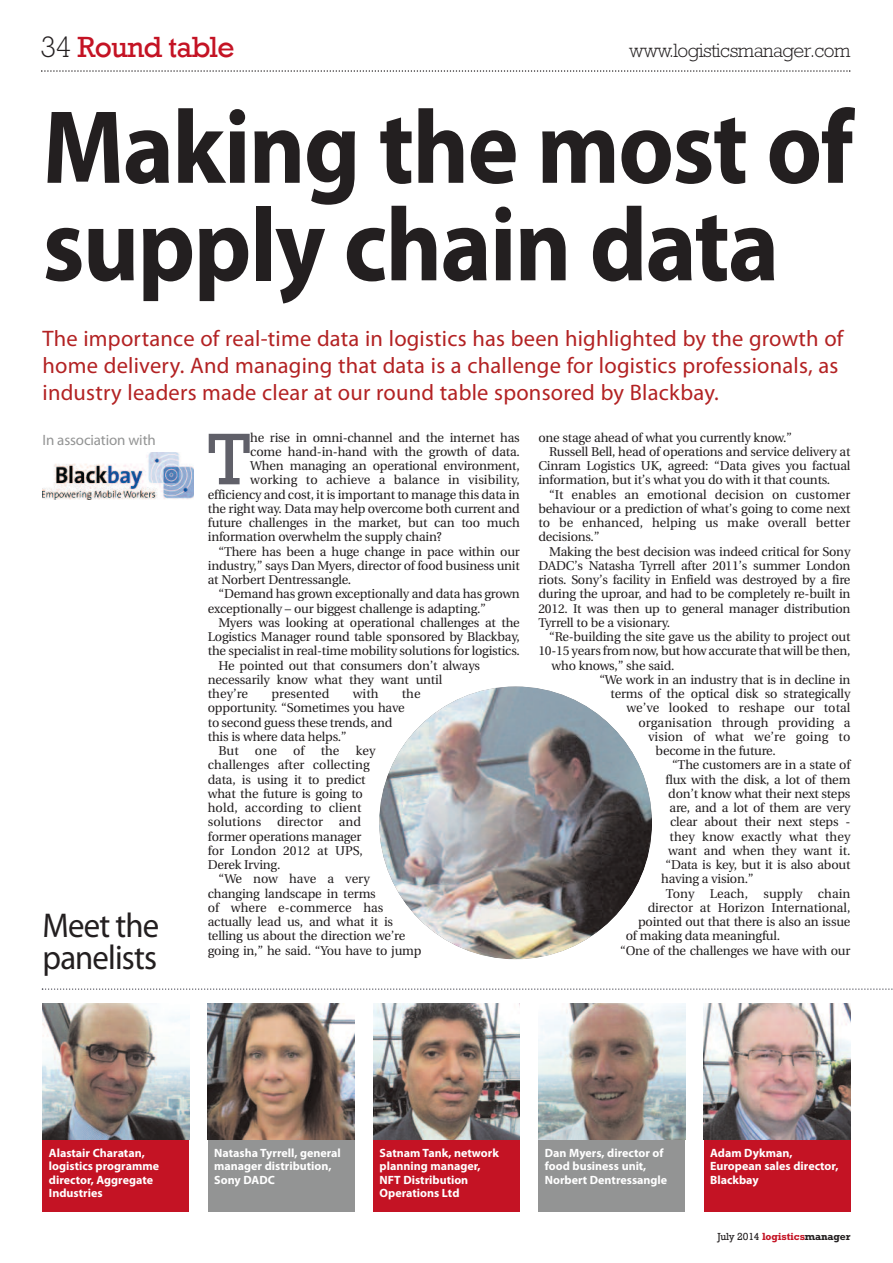
<style>
.page{position:relative;width:893px;height:1263px;background:#fff}
.page>*{position:absolute;margin:0;border:0;box-sizing:border-box;transform-origin:0 0}
.t1{font:700 105px/97.5px "Myriad Pro";letter-spacing:-.015em;color:#231f20;scale:.92 1}
.t2{font:74.4px "Rockwell";color:#606069}
.t3{font:34.5px/31.5px "Myriad Pro";letter-spacing:-.025em;color:#231f20;scale:.95 1}
.t4{font:30px "Rockwell";letter-spacing:-.025em;color:#c41324}
.t5{font:22.5px/27px "Myriad Pro";letter-spacing:.01em;color:#b32223}
.t6{font:300 19.5px "Rockwell";letter-spacing:-.03em;color:#231f20}
.t7{font:15px "Myriad Pro";letter-spacing:-.01em;color:#939494}
.t8{font:12.75px/14.2px "Utopia";letter-spacing:-.015em;color:#231f20}
.t9{font:12.75px "Utopia";letter-spacing:.005em;color:#231f20}
.t10{font:700 12px/13.5px "Myriad Pro";color:#fff}
.t11{font:700 10.5px "Rockwell";letter-spacing:-.01em;color:#c41324}
.s1{font-weight:300;color:#231f20}
.s2{font-weight:400;color:#231f20}
.s3{color:#231f20}
</style>
<div class="page">
<svg style="left:41px;top:70px;width:809px;height:2px"></svg>
<img style="left:538px;top:1003px;width:147px;height:137px">
<div style="left:538px;top:1140px;width:147px;height:71px;background:#939494"></div>
<img style="left:373px;top:1003px;width:147px;height:137px">
<div style="left:373px;top:1140px;width:147px;height:71px;background:#c41324"></div>
<img style="left:704px;top:1003px;width:146px;height:137px">
<div style="left:704px;top:1140px;width:146px;height:71px;background:#c41324"></div>
<img style="left:208px;top:1003px;width:147px;height:137px">
<div style="left:208px;top:1140px;width:147px;height:71px;background:#939494"></div>
<img style="left:43px;top:1003px;width:146px;height:137px">
<div style="left:43px;top:1140px;width:146px;height:71px;background:#c41324"></div>
<svg style="left:42px;top:988px;width:851px;height:2px"></svg>
<img style="left:43px;top:453px;width:151px;height:47px">
<img style="left:379px;top:686px;width:273px;height:274px">
<h3 class="t4" style="left:40px;top:28px;width:196px"><span class="s1">34</span> Round table</h3>
<h3 class="t6" style="left:629px;top:44px;width:223px">www.logisticsmanager.com</h3>
<h1 class="t1" style="left:43px;top:107px;width:883px">Making the most of supply chain data</h1>
<p class="t5" style="left:43px;top:327px;width:802px">The importance of real-time data in logistics has been highlighted by the growth of home delivery. And managing that data is a challenge for logistics professionals, as industry leaders made clear at our round table sponsored by Blackbay.</p>
<p class="t7" style="left:43px;top:434px;width:115px">In association with</p>
<h3 class="t3" style="left:43px;top:913px;width:124px">Meet the panelists</h3>
<h2 class="t2" style="left:208px;top:414px;width:44px">T</h2>
<p class="t8" style="left:250px;top:431px;width:271px">he rise in omni-channel and the internet has</p>
<p class="t8" style="left:250px;top:445px;width:271px">come hand-in-hand with the growth of data.</p>
<p class="t8" style="left:250px;top:460px;width:271px">When managing an operational environment,</p>
<p class="t9" style="left:250px;top:475px;width:271px">working to achieve a balance in visibility,</p>
<p class="t8" style="left:208px;top:488px;width:313px">efficiency and cost, it is important to manage this data in</p>
<p class="t8" style="left:208px;top:502px;width:313px">the right way. Data may help overcome both current and</p>
<p class="t8" style="left:208px;top:517px;width:313px">future challenges in the market, but can too much</p>
<p class="t8" style="left:208px;top:531px;width:235px">information overwhelm the supply chain?</p>
<p class="t8" style="left:218px;top:545px;width:303px">“There has been a huge change in pace within our</p>
<p class="t8" style="left:208px;top:559px;width:314px">industry,” says Dan Myers, director of food business unit</p>
<p class="t8" style="left:208px;top:574px;width:145px">at Norbert Dentressangle.</p>
<p class="t8" style="left:218px;top:588px;width:303px">“Demand has grown exceptionally and data has grown</p>
<p class="t8" style="left:208px;top:602px;width:280px">exceptionally – our biggest challenge is adapting.”</p>
<p class="t8" style="left:218px;top:616px;width:303px">Myers was looking at operational challenges at the</p>
<p class="t8" style="left:208px;top:631px;width:313px">Logistics Manager round table sponsored by Blackbay,</p>
<p class="t8" style="left:208px;top:645px;width:314px">the specialist in real-time mobility solutions for logistics.</p>
<p class="t8" style="left:218px;top:659px;width:263px">He pointed out that consumers don’t always</p>
<p class="t8" style="left:208px;top:673px;width:236px">necessarily know what they want until</p>
<p class="t8" style="left:208px;top:688px;width:42px">they’re</p>
<p class="t9" style="left:271px;top:689px;width:60px">presented</p>
<p class="t8" style="left:353px;top:688px;width:27px">with</p>
<p class="t8" style="left:402px;top:688px;width:20px">the</p>
<p class="t8" style="left:208px;top:702px;width:198px">opportunity. “Sometimes you have</p>
<p class="t8" style="left:208px;top:716px;width:186px">to second guess these trends, and</p>
<p class="t8" style="left:208px;top:730px;width:140px">this is where data helps.”</p>
<p class="t8" style="left:218px;top:745px;width:22px">But</p>
<p class="t8" style="left:255px;top:745px;width:23px">one</p>
<p class="t8" style="left:293px;top:745px;width:13px">of</p>
<p class="t8" style="left:321px;top:745px;width:20px">the</p>
<p class="t8" style="left:208px;top:745px;width:169px;text-indent:148px">key challenges after collecting data, is using it to predict what the future is going to hold, according to client solutions director and former operations manager for London 2012 at UPS,<br>Derek Irving.</p>
<p class="t8" style="left:208px;top:873px;width:215px;text-indent:11px">“We now have a very changing landscape in terms<br>of where e-commerce has actually lead us, and what it is telling us about the direction we’re going in,” he said. “You have to jump</p>
<p class="t8" style="left:538px;top:431px;width:255px">one stage ahead of what you currently know.”</p>
<p class="t8" style="left:549px;top:445px;width:303px">Russell Bell, head of operations and service delivery at</p>
<p class="t8" style="left:538px;top:460px;width:313px">Cinram Logistics UK, agreed: “Data gives you factual</p>
<p class="t8" style="left:538px;top:474px;width:293px">information, but it’s what you do with it that counts.</p>
<p class="t9" style="left:549px;top:489px;width:303px">“It enables an emotional decision on customer</p>
<p class="t8" style="left:538px;top:502px;width:314px">behaviour or a prediction of what’s going to come next</p>
<p class="t9" style="left:538px;top:518px;width:313px">to be enhanced, helping us make overall better</p>
<p class="t8" style="left:538px;top:531px;width:63px">decisions.”</p>
<p class="t8" style="left:549px;top:545px;width:303px">Making the best decision was indeed critical for Sony</p>
<p class="t8" style="left:538px;top:559px;width:313px">DADC’s Natasha Tyrrell after 2011’s summer London</p>
<p class="t8" style="left:538px;top:574px;width:313px">riots. Sony’s facility in Enfield was destroyed by a fire</p>
<p class="t8" style="left:538px;top:588px;width:313px">during the uproar, and had to be completely re-built in</p>
<p class="t8" style="left:538px;top:602px;width:313px">2012. It was then up to general manager distribution</p>
<p class="t8" style="left:538px;top:616px;width:133px">Tyrrell to be a visionary.</p>
<p class="t8" style="left:549px;top:631px;width:303px">“Re-building the site gave us the ability to project out</p>
<p class="t8" style="left:538px;top:645px;width:314px">10-15 years from now, but how accurate that will be then,</p>
<p class="t8" style="left:552px;top:659px;width:125px">who knows,” she said.</p>
<p class="t8" style="left:599px;top:673px;width:253px">“We work in an industry that is in decline in</p>
<p class="t8" style="left:610px;top:688px;width:241px">terms of the optical disk so strategically</p>
<p class="t9" style="left:626px;top:703px;width:225px">we’ve looked to reshape our total</p>
<p class="t9" style="left:638px;top:717px;width:213px">organisation through providing a</p>
<p class="t9" style="left:648px;top:731px;width:204px">vision of what we’re going to</p>
<p class="t8" style="left:656px;top:745px;width:122px">become in the future.</p>
<p class="t8" style="left:672px;top:759px;width:180px">“The customers are in a state of</p>
<p class="t8" style="left:665px;top:773px;width:186px">flux with the disk, a lot of them</p>
<p class="t8" style="left:668px;top:787px;width:184px">don’t know what their next steps</p>
<p class="t8" style="left:670px;top:802px;width:182px">are, and a lot of them are very</p>
<p class="t8" style="left:670px;top:816px;width:182px">clear about their next steps -</p>
<p class="t9" style="left:670px;top:831px;width:182px">they know exactly what they</p>
<p class="t8" style="left:668px;top:844px;width:184px">want and when they want it.</p>
<p class="t8" style="left:665px;top:859px;width:187px">“Data is key, but it is also about</p>
<p class="t8" style="left:661px;top:873px;width:94px">having a vision.”</p>
<p class="t9" style="left:666px;top:888px;width:186px">Tony Leach, supply chain</p>
<p class="t8" style="left:648px;top:901px;width:204px">director at Horizon International,</p>
<p class="t8" style="left:638px;top:916px;width:214px">pointed out that there is also an issue</p>
<p class="t8" style="left:626px;top:930px;width:156px">of making data meaningful.</p>
<p class="t8" style="left:620px;top:944px;width:232px">“One of the challenges we have with our</p>
<p class="t10" style="left:49px;top:1147px;width:112px">Alastair Charatan, logistics programme director, Aggregate<br>Industries</p>
<p class="t10" style="left:214px;top:1147px;width:128px">Natasha Tyrrell, general manager distribution,<br>Sony DADC</p>
<p class="t10" style="left:545px;top:1147px;width:124px">Dan Myers, director of food business unit,<br>Norbert Dentressangle</p>
<p class="t10" style="left:379px;top:1147px;width:121px">Satnam Tank, network planning manager,<br>NFT Distribution<br>Operations Ltd</p>
<p class="t10" style="left:710px;top:1147px;width:130px">Adam Dykman,<br>European sales director,<br>Blackbay</p>
<p class="t11" style="left:717px;top:1232px;width:135px"><span class="s2">July 2014</span> logistics<span class="s3">manager</span></p>
</div>
